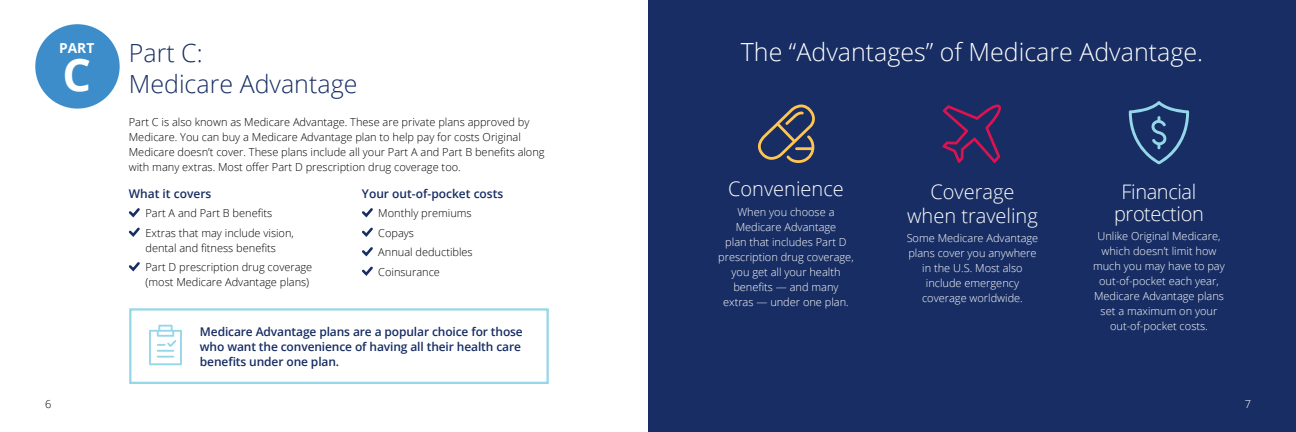
<style>
.page{position:relative;width:1296px;height:432px;background:#fff}
.page>*{position:absolute;margin:0;border:0;box-sizing:border-box;transform-origin:0 0}
.t1{font:700 45px "Open Sans";color:#fff}
.A_subhead{font:300 25px "Open Sans";color:#fff}
.A_subhead-2{font:300 25px/31px "Open Sans";color:#172d63}
.t2{font:300 20px/24px "Open Sans";color:#fff;text-align:center}
.t3{font:300 20px/22px "Open Sans";letter-spacing:-.02em;color:#fff;text-align:center}
.t4{font:700 13.8px "Open Sans";color:#fff}
.C_subhead{font:600 12px/15px "Open Sans";letter-spacing:-.01em;color:#172d63}
.Text{font:300 11px/15px "Open Sans";color:#000}
.Text-2{font:300 11px/15px "Open Sans";color:#fff;text-align:center}
</style>
<div class="page">
<div style="left:648px;top:0;width:648px;height:432px;background:#172d63"></div>
<svg style="left:128px;top:208px;width:12px;height:10px"></svg>
<svg style="left:129px;top:227px;width:11px;height:10px"></svg>
<svg style="left:128px;top:262px;width:12px;height:10px"></svg>
<svg style="left:362px;top:208px;width:11px;height:10px"></svg>
<svg style="left:362px;top:227px;width:11px;height:10px"></svg>
<svg style="left:362px;top:247px;width:11px;height:10px"></svg>
<svg style="left:362px;top:266px;width:11px;height:10px"></svg>
<div style="left:35px;top:24px;width:85px;height:85px;background:#3e8dcb;border-radius:50%"></div>
<svg style="left:942px;top:104px;width:59px;height:59px"></svg>
<svg style="left:758px;top:104px;width:57px;height:59px"></svg>
<svg style="left:1129px;top:101px;width:60px;height:63px"></svg>
<div style="left:129px;top:308px;width:420px;height:76px;border:2px solid #94d7e9"></div>
<svg style="left:149px;top:325px;width:33px;height:40px"></svg>
<p class="t4" style="left:59px;top:38px;width:37px">PART</p>
<p class="t1" style="left:62px;top:43px;width:30px">C</p>
<p class="A_subhead-2" style="left:129px;top:37px;width:230px">Part C:<br>Medicare Advantage</p>
<p class="Text" style="left:129px;top:114px;width:417px">Part C is also known as Medicare Advantage. These are private plans approved by Medicare. You can buy a Medicare Advantage plan to help pay for costs Original Medicare doesn’t cover. These plans include all your Part A and Part B benefits along with many extras. Most offer Part D prescription drug coverage too.</p>
<p class="C_subhead" style="left:129px;top:186px;width:84px">What it covers</p>
<p class="Text" style="left:146px;top:206px;width:128px">Part A and Part B benefits</p>
<p class="Text" style="left:146px;top:225px;width:150px">Extras that may include vision, dental and fitness benefits</p>
<p class="Text" style="left:146px;top:260px;width:168px">Part D prescription drug coverage (most Medicare Advantage plans)</p>
<p class="C_subhead" style="left:362px;top:186px;width:143px">Your out-of-pocket costs</p>
<p class="Text" style="left:378px;top:206px;width:95px">Monthly premiums</p>
<p class="Text" style="left:378px;top:225px;width:37px">Copays</p>
<p class="Text" style="left:378px;top:245px;width:96px">Annual deductibles</p>
<p class="Text" style="left:378px;top:264px;width:63px">Coinsurance</p>
<p class="C_subhead" style="left:200px;top:324px;width:324px">Medicare Advantage plans are a popular choice for those who want the convenience of having all their health care benefits under one plan.</p>
<p class="A_subhead" style="left:741px;top:35px;width:464px">The “Advantages” of Medicare Advantage.</p>
<p class="t2" style="left:728px;top:177px;width:117px">Convenience</p>
<p class="Text-2" style="left:718px;top:204px;width:137px">When you choose a<br>Medicare Advantage<br>plan that includes Part D prescription drug coverage, you get all your health benefits — and many extras — under one plan.</p>
<p class="t2" style="left:907px;top:179px;width:132px">Coverage when traveling</p>
<p class="Text-2" style="left:907px;top:230px;width:133px">Some Medicare Advantage plans cover you anywhere in the U.S. Most also include emergency coverage worldwide.</p>
<p class="t3" style="left:1114px;top:180px;width:91px">Financial protection</p>
<p class="Text-2" style="left:1093px;top:228px;width:133px">Unlike Original Medicare, which doesn’t limit how much you may have to pay out-of-pocket each year,<br>Medicare Advantage plans set a maximum on your out-of-pocket costs.</p>
<p class="Text" style="left:45px;top:396px;width:8px">6</p>
<p class="Text-2" style="left:1245px;top:396px;width:8px">7</p>
</div>
